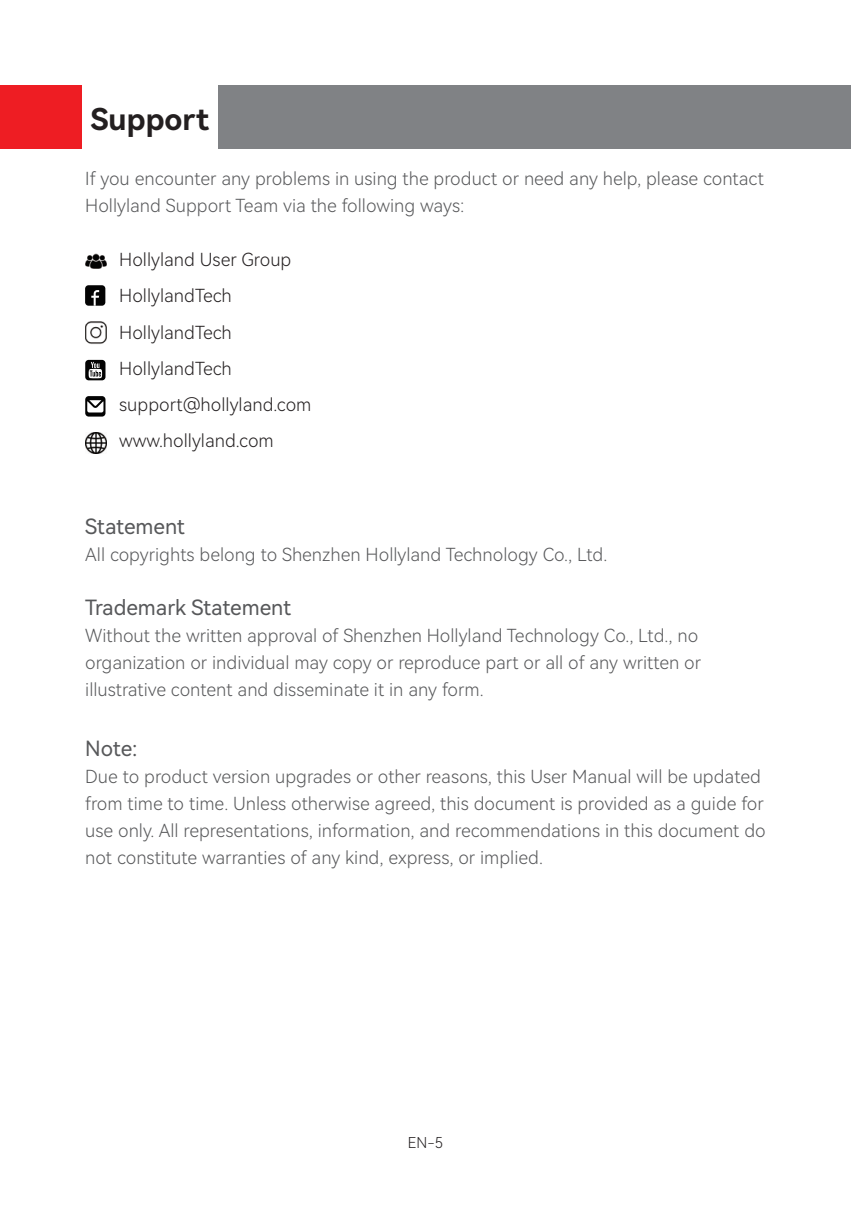
<style>
.page{position:relative;width:851px;height:1208px;background:#fff}
.page>*{position:absolute;margin:0;border:0;box-sizing:border-box;transform-origin:0 0}
.Heading{font:30px "Harmony OS Sans SC Bold";color:#231f20}
.Light_5pt{font:21px "Harmony OS Sans SC";color:#57585a}
.Body_5pt{font:21px "Harmony OS Sans SC";color:#57585a}
.Light_5pt-2{font:18px/27px "Harmony OS Sans SC Light";color:#57585a}
.Light_5pt-3{font:18px "Harmony OS Sans SC Light";color:#231f20}
.t1{font:15px "Harmony OS Sans SC Light";color:#231f20}
</style>
<div class="page">
<div style="left:82px;top:85px;width:768px;height:63px;background:#808285"></div>
<div style="left:0;top:85px;width:82px;height:63px;background:#ee1d23"></div>
<div style="left:82px;top:85px;width:136px;height:63px;background:#fff"></div>
<img style="left:85px;top:254px;width:21px;height:14px">
<div style="left:85px;top:285px;width:20px;height:21px;background:#030303;border-radius:3px"></div>
<svg style="left:91px;top:290px;width:8px;height:16px"></svg>
<img style="left:85px;top:321px;width:21px;height:23px">
<svg style="left:85px;top:360px;width:20px;height:20px"></svg>
<svg style="left:89px;top:362px;width:13px;height:16px"></svg>
<svg style="left:85px;top:396px;width:20px;height:20px"></svg>
<svg style="left:87px;top:400px;width:16px;height:12px"></svg>
<img style="left:85px;top:432px;width:21px;height:22px">
<p class="Heading" style="left:91px;top:98px;width:120px">Support</p>
<p class="Light_5pt-2" style="left:85px;top:165px;width:680px">If you encounter any problems in using the product or need any help, please contact<br>Hollyland Support Team via the following ways:</p>
<p class="Light_5pt-3" style="left:119px;top:247px;width:174px">Hollyland User Group</p>
<p class="Light_5pt-3" style="left:119px;top:283px;width:114px">HollylandTech</p>
<p class="Light_5pt-3" style="left:119px;top:319px;width:114px">HollylandTech</p>
<p class="Light_5pt-3" style="left:119px;top:355px;width:114px">HollylandTech</p>
<p class="Light_5pt-3" style="left:119px;top:391px;width:194px">support@hollyland.com</p>
<p class="Light_5pt-3" style="left:119px;top:427px;width:156px">www.hollyland.com</p>
<p class="Body_5pt" style="left:85px;top:511px;width:101px">Statement</p>
<p class="Light_5pt-2" style="left:85px;top:540px;width:523px">All copyrights belong to Shenzhen Hollyland Technology Co., Ltd.</p>
<p class="Light_5pt" style="left:85px;top:592px;width:207px">Trademark Statement</p>
<p class="Light_5pt-2" style="left:85px;top:621px;width:617px">Without the written approval of Shenzhen Hollyland Technology Co., Ltd., no organization or individual may copy or reproduce part or all of any written or illustrative content and disseminate it in any form.</p>
<p class="Light_5pt" style="left:85px;top:733px;width:54px">Note:</p>
<p class="Light_5pt-2" style="left:85px;top:762px;width:682px">Due to product version upgrades or other reasons, this User Manual will be updated from time to time. Unless otherwise agreed, this document is provided as a guide for use only. All representations, information, and recommendations in this document do not constitute warranties of any kind, express, or implied.</p>
<p class="t1" style="left:408px;top:1132px;width:37px">EN-5</p>
</div>
